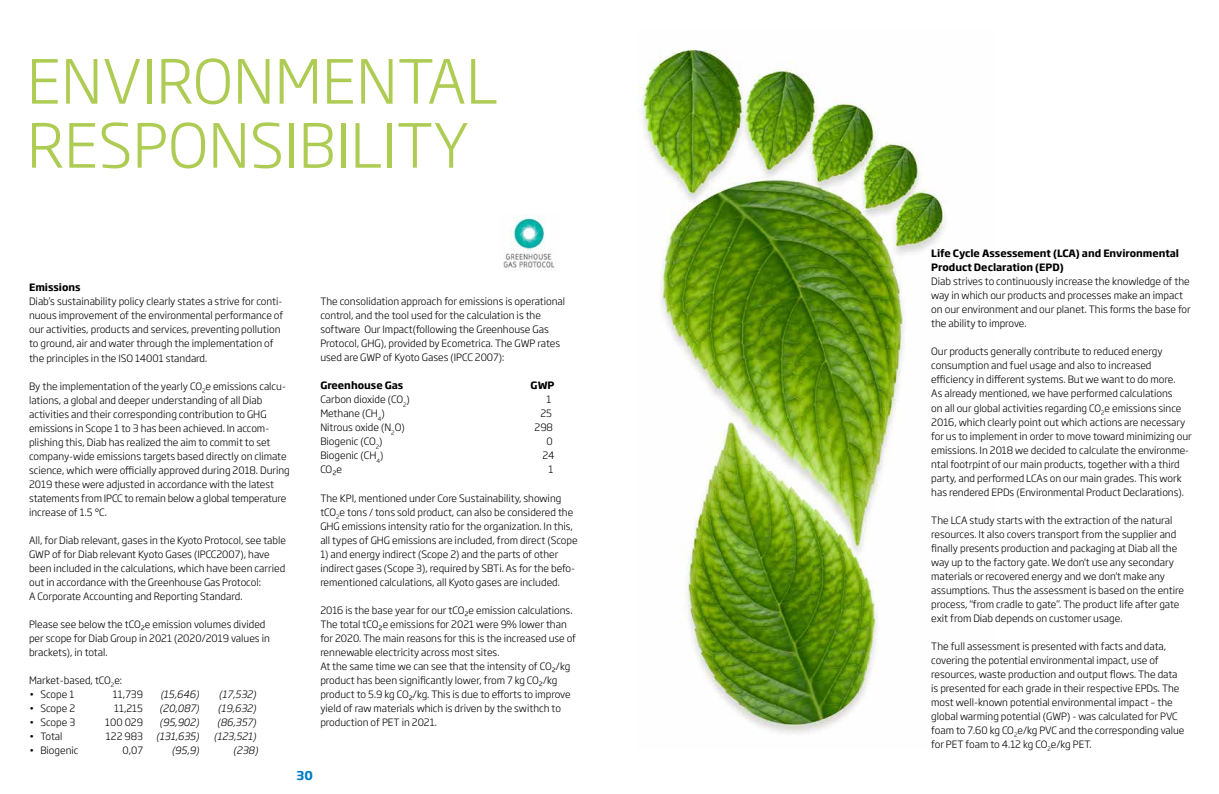
<style>
.page{position:relative;width:1219px;height:794px;background:#fff}
.page>*{position:absolute;margin:0;border:0;box-sizing:border-box;transform-origin:0 0}
.t1{font:300 60px/64px "Soho Gothic Std";color:#aecc53}
.t2{font:700 12px "Soho Gothic Std";color:#007bc4}
.t3{font:300 10px/14px "Soho Gothic Std";color:#000}
.t4{font:700 10px/14px "Soho Gothic Std";color:#000}
.t5{font:italic 300 10px "Soho Gothic Pro";color:#000}
.t6{font:italic 300 10px "Soho Gothic Std";color:#000}
</style>
<div class="page">
<img style="left:638px;top:49px;width:310px;height:685px">
<img style="left:503px;top:214px;width:52px;height:56px">
<h1 class="t1" style="left:27px;top:50px;width:472px">ENVIRONMENTAL<br>RESPONSIBILITY</h1>
<p class="t4" style="left:29px;top:281px;width:53px">Emissions</p>
<p class="t3" style="left:29px;top:295px;width:256px">Diab’s sustainability policy clearly states a strive for conti&shy;nuous improvement of the environmental performance of our activities, products and services, preventing pollution to ground, air and water through the implementation of the principles in the ISO 14001 standard.</p>
<p class="t3" style="left:29px;top:379px;width:262px">By the implementation of the yearly CO<sub>2</sub>e emissions calcu&shy;lations, a global and deeper understanding of all Diab activities and their corresponding contribution to GHG emissions in Scope 1 to 3 has been achieved. In accom&shy;plishing this, Diab has realized the aim to commit to set company-wide emissions targets based directly on climate science, which were officially approved during 2018. During 2019 these were adjusted in accordance with the latest statements from IPCC to remain below a global temperature increase of 1.5 °C.</p>
<p class="t3" style="left:29px;top:533px;width:259px">All, for Diab relevant, gases in the Kyoto Protocol, see table GWP of for Diab relevant Kyoto Gases (IPCC2007), have been included in the calculations, which have been carried out in accordance with the Greenhouse Gas Protocol:<br>A Corporate Accounting and Reporting Standard.</p>
<p class="t3" style="left:29px;top:617px;width:242px">Please see below the tCO₂e emission volumes divided per scope for Diab Group in 2021 (2020/2019 values in brackets), in total.</p>
<p class="t3" style="left:29px;top:673px;width:95px">Market-based, tCO<sub>2</sub>e:</p>
<p class="t3" style="left:29px;top:687px;width:47px">• Scope 1</p>
<p class="t3" style="left:113px;top:687px;width:32px">11,739</p>
<p class="t5" style="left:160px;top:686px;width:40px">(15,646)</p>
<p class="t6" style="left:219px;top:687px;width:41px">(17,532)</p>
<p class="t3" style="left:29px;top:701px;width:48px">• Scope 2</p>
<p class="t3" style="left:114px;top:701px;width:31px">11,215</p>
<p class="t5" style="left:160px;top:700px;width:41px">(20,087)</p>
<p class="t6" style="left:218px;top:701px;width:42px">(19,632)</p>
<p class="t3" style="left:29px;top:715px;width:48px">• Scope 3</p>
<p class="t3" style="left:105px;top:715px;width:39px">100 029</p>
<p class="t5" style="left:160px;top:714px;width:41px">(95,902)</p>
<p class="t6" style="left:217px;top:715px;width:43px">(86,357)</p>
<p class="t3" style="left:29px;top:729px;width:35px">• Total</p>
<p class="t3" style="left:106px;top:729px;width:39px">122 983</p>
<p class="t5" style="left:156px;top:728px;width:44px">(131,635)</p>
<p class="t6" style="left:214px;top:729px;width:46px">(123,521)</p>
<p class="t3" style="left:29px;top:743px;width:51px">• Biogenic</p>
<p class="t3" style="left:122px;top:743px;width:22px">0,07</p>
<p class="t5" style="left:172px;top:742px;width:29px">(95,9)</p>
<p class="t6" style="left:233px;top:743px;width:29px">(238)</p>
<p class="t3" style="left:320px;top:295px;width:246px">The consolidation approach for emissions is operational control, and the tool used for the calculation is the software Our Impact(following the Greenhouse Gas Protocol, GHG), provided by Ecometrica. The GWP rates used are GWP of Kyoto Gases (IPCC 2007):</p>
<p class="t4" style="left:320px;top:379px;width:84px">Greenhouse Gas</p>
<p class="t4" style="left:531px;top:379px;width:25px">GWP</p>
<p class="t3" style="left:320px;top:393px;width:91px">Carbon dioxide (CO<sub>2</sub>)</p>
<p class="t3" style="left:547px;top:393px;width:6px">1</p>
<p class="t3" style="left:320px;top:407px;width:66px">Methane (CH<sub>4</sub>)</p>
<p class="t3" style="left:540px;top:407px;width:13px">25</p>
<p class="t3" style="left:320px;top:421px;width:86px">Nitrous oxide (N<sub>2</sub>O)</p>
<p class="t3" style="left:534px;top:421px;width:20px">298</p>
<p class="t3" style="left:320px;top:435px;width:64px">Biogenic (CO<sub>2</sub>)</p>
<p class="t3" style="left:546px;top:435px;width:8px">0</p>
<p class="t3" style="left:320px;top:449px;width:65px">Biogenic (CH<sub>4</sub>)</p>
<p class="t3" style="left:542px;top:449px;width:14px">24</p>
<p class="t3" style="left:320px;top:463px;width:23px">CO₂e</p>
<p class="t3" style="left:548px;top:463px;width:6px">1</p>
<p class="t3" style="left:320px;top:491px;width:259px">The KPI, mentioned under Core Sustainability, showing tCO<sub>2</sub>e tons / tons sold product, can also be considered the GHG emissions intensity ratio for the organization. In this, all types of GHG emissions are included, from direct (Scope</p>
<p class="t3" style="left:320px;top:547px;width:256px">1) and energy indirect (Scope 2) and the parts of other indirect gases (Scope 3), required by SBTi. As for the befo&shy;rementioned calculations, all Kyoto gases are included.</p>
<p class="t3" style="left:320px;top:603px;width:257px">2016 is the base year for our tCO₂e emission calculations.<br>The total tCO₂e emissions for 2021 were 9% lower than for 2020. The main reasons for this is the increased use of rennewable electricity across most sites.<br>At the same time we can see that the intensity of CO₂/kg product has been significantly lower, from 7 kg CO₂/kg product to 5.9 kg CO₂/kg. This is due to efforts to improve yield of raw materials which is driven by the swithch to production of PET in 2021.</p>
<p class="t2" style="left:297px;top:767px;width:18px">30</p>
<p class="t4" style="left:931px;top:247px;width:249px">Life Cycle Assessement (LCA) and Environmental<br>Product Declaration (EPD)</p>
<p class="t3" style="left:931px;top:275px;width:261px">Diab strives to continuously increase the knowledge of the way in which our products and processes make an impact on our environment and our planet. This forms the base for the ability to improve.</p>
<p class="t3" style="left:931px;top:345px;width:262px">Our products generally contribute to reduced energy consumption and fuel usage and also to increased efficiency in different systems. But we want to do more.<br>As already mentioned, we have performed calculations<br>on all our global activities regarding CO<sub>2</sub>e emissions since 2016, which clearly point out which actions are necessary for us to implement in order to move toward minimizing our emissions. In 2018 we decided to calculate the environme&shy;ntal footrpint of our main products, together with a third party, and performed LCAs on our main grades. This work has rendered EPDs (Environmental Product Declarations).</p>
<p class="t3" style="left:931px;top:513px;width:254px">The LCA study starts with the extraction of the natural resources. It also covers transport from the supplier and finally presents production and packaging at Diab all the way up to the factory gate. We don't use any secondary materials or recovered energy and we don't make any assumptions. Thus the assessment is based on the entire process, "from cradle to gate”. The product life after gate exit from Diab depends on customer usage.</p>
<p class="t3" style="left:931px;top:639px;width:255px">The full assessment is presented with facts and data, covering the potential environmental impact, use of resources, waste production and output flows. The data is presented for each grade in their respective EPDs. The most well-known potential environmental impact – the global warming potential (GWP) - was calculated for PVC foam to 7.60 kg CO<sub>2</sub>e/kg PVC and the corresponding value for PET foam to 4.12 kg CO<sub>2</sub>e/kg PET.</p>
</div>
